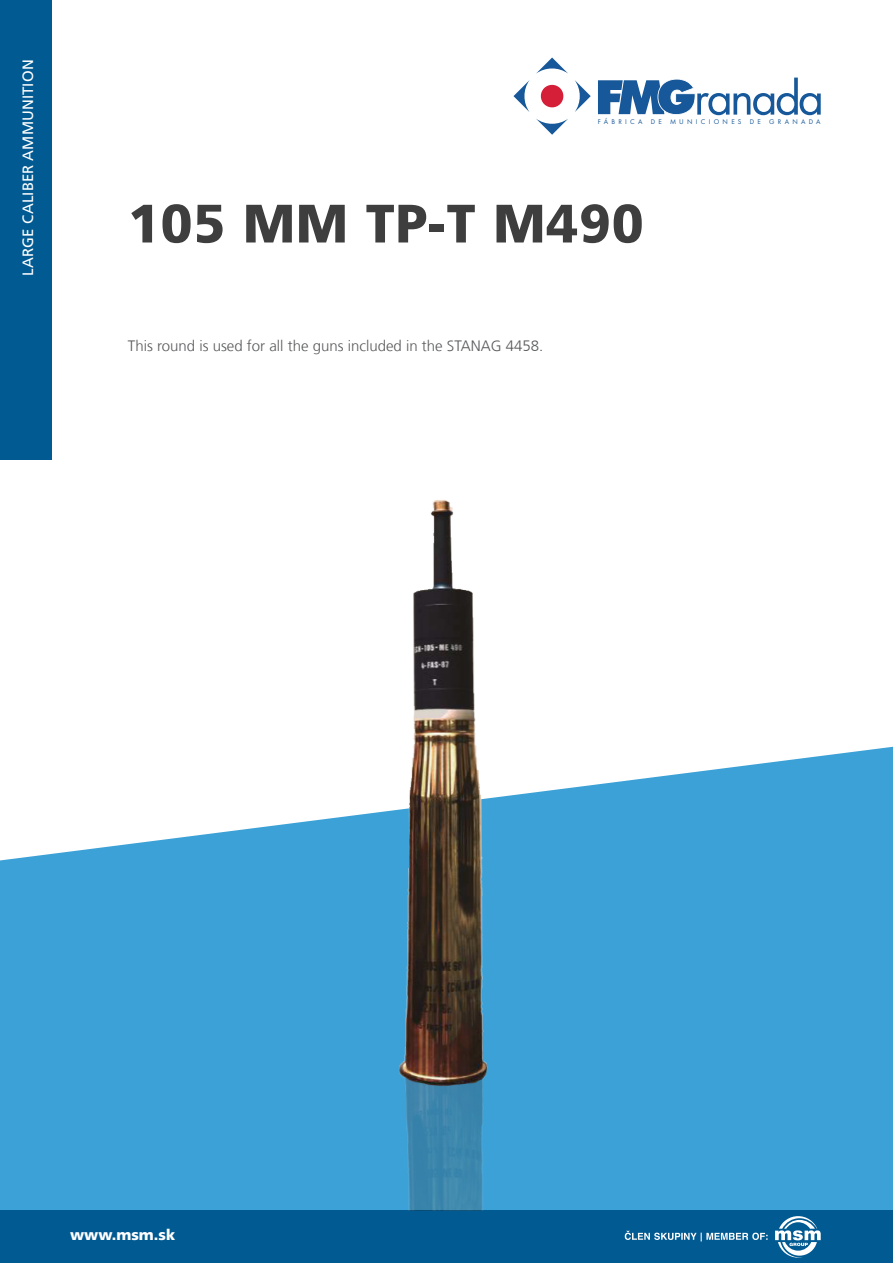
<style>
.page{position:relative;width:893px;height:1263px;background:#fff}
.page>*{position:absolute;margin:0;border:0;box-sizing:border-box;transform-origin:0 0}
.t1{font:900 54px "Frutiger LT Com";letter-spacing:.02em;color:#3e3e3f;scale:.96 1}
.t2{font:300 15px "Frutiger LT Com";color:#57585a}
.t3{font:15px "Frutiger LT Com";letter-spacing:.01em;color:#fff}
.t4{font:900 15px "Frutiger LT Com";color:#fff}
.t5{font:7.05px "Futura PT";letter-spacing:.465em;color:#165899}
</style>
<div class="page">
<svg style="left:0;top:747px;width:893px;height:463px;background:#53acdb"></svg>
<div style="left:0;top:0;width:51px;height:459px;background:#015a92"></div>
<div style="left:0;top:1210px;width:893px;height:53px;background:#015a92"></div>
<svg style="left:536px;top:58px;width:32px;height:16px"></svg>
<svg style="left:575px;top:80px;width:16px;height:32px"></svg>
<svg style="left:536px;top:119px;width:32px;height:16px"></svg>
<svg style="left:513px;top:80px;width:17px;height:32px"></svg>
<svg style="left:540px;top:84px;width:24px;height:24px"></svg>
<svg style="left:598px;top:78px;width:223px;height:37px"></svg>
<svg style="left:625px;top:1231px;width:143px;height:10px"></svg>
<svg style="left:775px;top:1216px;width:46px;height:42px"></svg>
<img style="left:128px;top:500px;width:638px;height:710px">
<p class="t3" style="left:19px;top:276px;width:218px;rotate:-90deg">LARGE CALIBER AMMUNITION</p>
<p class="t5" style="left:598px;top:118px;width:224px">FÁBRICA DE MUNICIONES DE GRANADA</p>
<h1 class="t1" style="left:128px;top:191px;width:539px">105 MM TP-T M490</h1>
<p class="t2" style="left:128px;top:337px;width:417px">This round is used for all the guns included in the STANAG 4458.</p>
<p class="t4" style="left:70px;top:1225px;width:106px">www.msm.sk</p>
</div>
